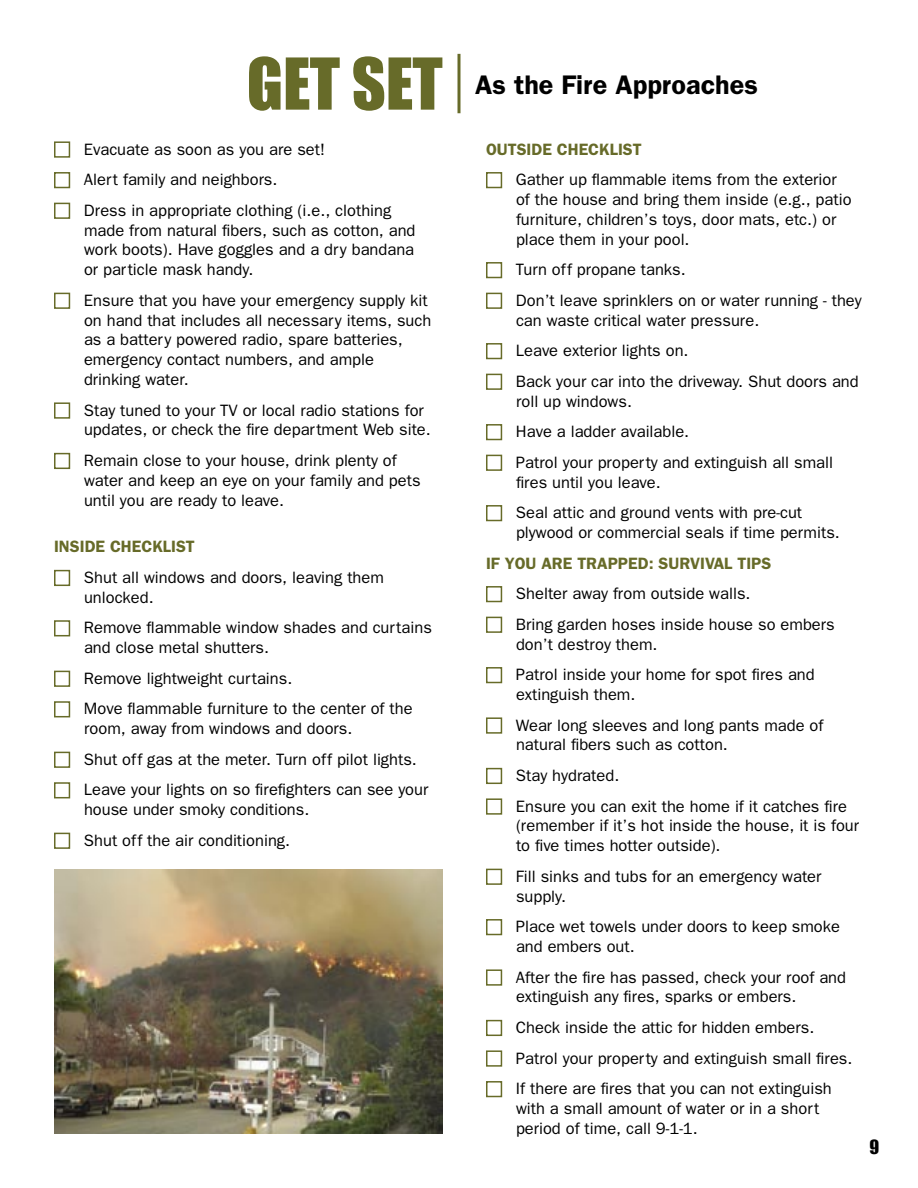
<style>
.page{position:relative;width:918px;height:1188px;background:#fff}
.page>*{position:absolute;margin:0;border:0;box-sizing:border-box;transform-origin:0 0}
.t1{font:66px "Impact";letter-spacing:-.005em;color:#676b29}
.t2{font:600 27px "Franklin Gothic";color:#000}
.t3{font:18px "Impact";color:#000}
.t4{font:16.5px/19.8px "Franklin Gothic";color:#000}
.t5{font:600 16.5px "Franklin Gothic";color:#676b29}
</style>
<div class="page">
<div style="left:486px;top:172px;width:16px;height:16px;border:2px solid #676b29"></div>
<div style="left:486px;top:262px;width:16px;height:16px;border:2px solid #676b29"></div>
<div style="left:486px;top:293px;width:16px;height:16px;border:2px solid #676b29"></div>
<div style="left:486px;top:343px;width:16px;height:16px;border:2px solid #676b29"></div>
<div style="left:486px;top:374px;width:16px;height:16px;border:2px solid #676b29"></div>
<div style="left:486px;top:424px;width:16px;height:16px;border:2px solid #676b29"></div>
<div style="left:486px;top:455px;width:16px;height:16px;border:2px solid #676b29"></div>
<div style="left:486px;top:505px;width:16px;height:16px;border:2px solid #676b29"></div>
<div style="left:486px;top:586px;width:16px;height:16px;border:2px solid #676b29"></div>
<div style="left:486px;top:617px;width:16px;height:16px;border:2px solid #676b29"></div>
<div style="left:486px;top:667px;width:16px;height:16px;border:2px solid #676b29"></div>
<div style="left:486px;top:717px;width:16px;height:17px;border:2px solid #676b29"></div>
<div style="left:486px;top:768px;width:16px;height:16px;border:2px solid #676b29"></div>
<div style="left:486px;top:798px;width:16px;height:17px;border:2px solid #676b29"></div>
<div style="left:486px;top:869px;width:16px;height:16px;border:2px solid #676b29"></div>
<div style="left:486px;top:919px;width:16px;height:16px;border:2px solid #676b29"></div>
<div style="left:486px;top:969px;width:16px;height:17px;border:2px solid #676b29"></div>
<div style="left:486px;top:1020px;width:16px;height:16px;border:2px solid #676b29"></div>
<div style="left:486px;top:1050px;width:16px;height:17px;border:2px solid #676b29"></div>
<div style="left:486px;top:1081px;width:16px;height:16px;border:2px solid #676b29"></div>
<div style="left:54px;top:141px;width:16px;height:17px;border:2px solid #676b29"></div>
<div style="left:54px;top:172px;width:16px;height:16px;border:2px solid #676b29"></div>
<div style="left:54px;top:203px;width:16px;height:16px;border:2px solid #676b29"></div>
<div style="left:54px;top:293px;width:16px;height:16px;border:2px solid #676b29"></div>
<div style="left:54px;top:402px;width:16px;height:17px;border:2px solid #676b29"></div>
<div style="left:54px;top:453px;width:16px;height:16px;border:2px solid #676b29"></div>
<div style="left:54px;top:570px;width:16px;height:16px;border:2px solid #676b29"></div>
<div style="left:54px;top:620px;width:16px;height:16px;border:2px solid #676b29"></div>
<div style="left:54px;top:671px;width:16px;height:16px;border:2px solid #676b29"></div>
<div style="left:54px;top:701px;width:16px;height:16px;border:2px solid #676b29"></div>
<div style="left:54px;top:752px;width:16px;height:16px;border:2px solid #676b29"></div>
<div style="left:54px;top:782px;width:16px;height:16px;border:2px solid #676b29"></div>
<div style="left:54px;top:833px;width:16px;height:16px;border:2px solid #676b29"></div>
<img style="left:54px;top:869px;width:389px;height:265px">
<hr style="left:458px;top:54px;width:2px;height:59px;background:#676b29">
<p class="t1" style="left:247px;top:43px;width:198px">GET SET</p>
<p class="t4" style="left:84px;top:139px;width:243px">Evacuate as soon as you are set!</p>
<p class="t4" style="left:84px;top:169px;width:195px">Alert family and neighbors.</p>
<p class="t4" style="left:84px;top:200px;width:333px">Dress in appropriate clothing (i.e., clothing made from natural fibers, such as cotton, and work boots). Have goggles and a dry bandana or particle mask handy.</p>
<p class="t4" style="left:84px;top:290px;width:349px">Ensure that you have your emergency supply kit on hand that includes all necessary items, such as a battery powered radio, spare batteries, emergency contact numbers, and ample drinking water.</p>
<p class="t4" style="left:84px;top:400px;width:348px">Stay tuned to your TV or local radio stations for updates, or check the fire department Web site.</p>
<p class="t4" style="left:84px;top:450px;width:338px">Remain close to your house, drink plenty of water and keep an eye on your family and pets until you are ready to leave.</p>
<p class="t5" style="left:54px;top:537px;width:142px">INSIDE CHECKLIST</p>
<p class="t4" style="left:84px;top:567px;width:301px">Shut all windows and doors, leaving them unlocked.</p>
<p class="t4" style="left:84px;top:618px;width:349px">Remove flammable window shades and curtains and close metal shutters.</p>
<p class="t4" style="left:84px;top:668px;width:210px">Remove lightweight curtains.</p>
<p class="t4" style="left:84px;top:699px;width:330px">Move flammable furniture to the center of the room, away from windows and doors.</p>
<p class="t4" style="left:84px;top:749px;width:334px">Shut off gas at the meter. Turn off pilot lights.</p>
<p class="t4" style="left:84px;top:780px;width:346px">Leave your lights on so firefighters can see your house under smoky conditions.</p>
<p class="t4" style="left:84px;top:830px;width:208px">Shut off the air conditioning.</p>
<p class="t2" style="left:475px;top:69px;width:284px">As the Fire Approaches</p>
<p class="t5" style="left:486px;top:139px;width:157px">OUTSIDE CHECKLIST</p>
<p class="t4" style="left:516px;top:169px;width:337px">Gather up flammable items from the exterior of the house and bring them inside (e.g., patio furniture, children’s toys, door mats, etc.) or place them in your pool.</p>
<p class="t4" style="left:516px;top:259px;width:171px">Turn off propane tanks.</p>
<p class="t4" style="left:516px;top:290px;width:347px">Don’t leave sprinklers on or water running - they can waste critical water pressure.</p>
<p class="t4" style="left:516px;top:340px;width:174px">Leave exterior lights on.</p>
<p class="t4" style="left:516px;top:371px;width:344px">Back your car into the driveway. Shut doors and roll up windows.</p>
<p class="t4" style="left:516px;top:421px;width:175px">Have a ladder available.</p>
<p class="t4" style="left:516px;top:452px;width:319px">Patrol your property and extinguish all small fires until you leave.</p>
<p class="t4" style="left:516px;top:502px;width:325px">Seal attic and ground vents with pre-cut plywood or commercial seals if time permits.</p>
<p class="t5" style="left:486px;top:553px;width:287px">IF YOU ARE TRAPPED: SURVIVAL TIPS</p>
<p class="t4" style="left:516px;top:583px;width:236px">Shelter away from outside walls.</p>
<p class="t4" style="left:516px;top:614px;width:320px">Bring garden hoses inside house so embers don’t destroy them.</p>
<p class="t4" style="left:516px;top:664px;width:300px">Patrol inside your home for spot fires and extinguish them.</p>
<p class="t4" style="left:516px;top:715px;width:309px">Wear long sleeves and long pants made of natural fibers such as cotton.</p>
<p class="t4" style="left:516px;top:765px;width:105px">Stay hydrated.</p>
<p class="t4" style="left:516px;top:796px;width:345px">Ensure you can exit the home if it catches fire (remember if it’s hot inside the house, it is four to five times hotter outside).</p>
<p class="t4" style="left:516px;top:866px;width:307px">Fill sinks and tubs for an emergency water supply.</p>
<p class="t4" style="left:516px;top:916px;width:326px">Place wet towels under doors to keep smoke and embers out.</p>
<p class="t4" style="left:516px;top:967px;width:332px">After the fire has passed, check your roof and extinguish any fires, sparks or embers.</p>
<p class="t4" style="left:516px;top:1017px;width:300px">Check inside the attic for hidden embers.</p>
<p class="t4" style="left:516px;top:1048px;width:338px">Patrol your property and extinguish small fires.</p>
<p class="t4" style="left:516px;top:1078px;width:317px">If there are fires that you can not extinguish with a small amount of water or in a short period of time, call 9-1-1.</p>
<p class="t3" style="left:869px;top:1135px;width:11px">9</p>
</div>
